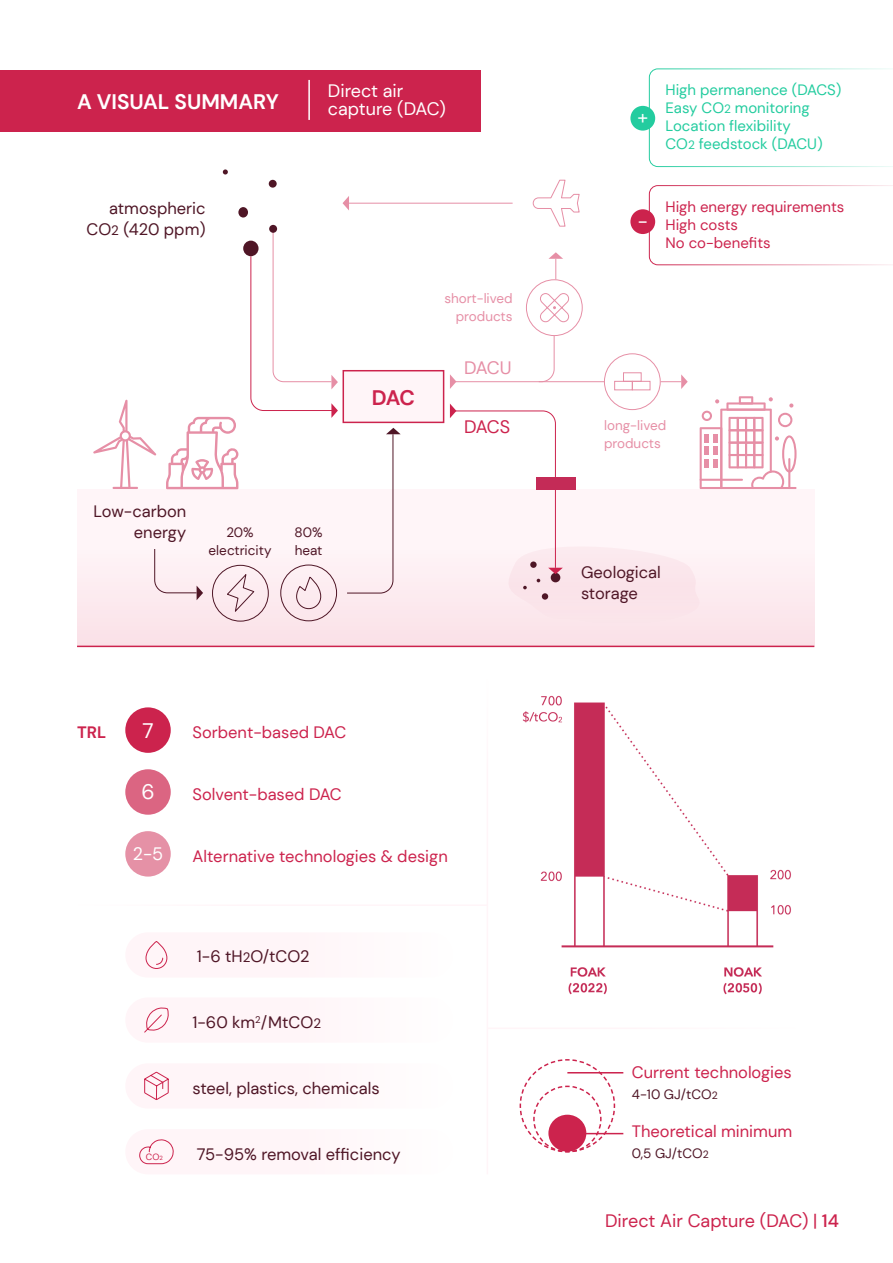
<style>
.page{position:relative;width:893px;height:1263px;background:#fff}
.page>*{position:absolute;margin:0;border:0;box-sizing:border-box;transform-origin:0 0}
.t1{font:700 21px "DM Sans";color:#fff}
.Paragraphe{font:700 21px "DM Sans";color:#cc234d}
.Paragraphe-2{font:21px "DM Sans";color:#fff}
.Paragraphe-3{font:19.5px "DM Sans";color:#fff}
.Paragraphe-4{font:18px "DM Sans";color:#cc234d}
.Paragraphe-5{font:18px/18px "DM Sans";color:#fff}
.Paragraphe-6{font:18px "DM Sans";color:#e68fa6}
.Paragraphe-7{font:16.5px/21px "DM Sans";color:#4f1626;text-align:right}
.Paragraphe-8{font:16.5px "DM Sans";color:#cc234d}
.Paragraphe-9{font:700 16.5px "DM Sans";color:#cc234d}
.Paragraphe-10{font:15px/18px "DM Sans";color:#23cc9f}
.Paragraphe-11{font:15px/18px "DM Sans";color:#cc234d}
.Paragraphe-12{font:13.5px/18px "DM Sans";color:#4f1626;text-align:center}
.Paragraphe-13{font:13.5px/18px "DM Sans";color:#e68fa6;text-align:right}
.Paragraphe-14{font:9px "DM Sans";color:#cc234d}
.s1{font-size:13.5px}
.s2{font-size:6px}
.s3{font-size:12px}
.s4{font-size:10.5px}
.s5{font-weight:500}
</style>
<div class="page">
<div style="left:77px;top:489px;width:737px;height:157px;background:#fff5f8"></div>
<div style="left:77px;top:546px;width:737px;height:100px;background:linear-gradient(to bottom,#fdf3f6,#f9e0e6)"></div>
<div style="left:0;top:70px;width:480px;height:62px;background:#cc234d"></div>
<hr style="left:308px;top:80px;width:2px;height:40px;background:#fff">
<div style="left:343px;top:370px;width:101px;height:53px;background:#fff5f8;border:2px solid #cc234d"></div>
<svg style="left:223px;top:169px;width:5px;height:5px"></svg>
<div style="left:269px;top:180px;width:8px;height:8px;background:#4f1626;border-radius:50%"></div>
<div style="left:238px;top:207px;width:10px;height:11px;background:#4f1626;border-radius:50%"></div>
<svg style="left:250px;top:231px;width:88px;height:187px"></svg>
<svg style="left:154px;top:548px;width:49px;height:52px"></svg>
<svg style="left:346px;top:428px;width:55px;height:166px"></svg>
<svg style="left:343px;top:196px;width:6px;height:14px"></svg>
<div style="left:212px;top:565px;width:57px;height:56px;border:1px solid #4f1626;border-radius:50%"></div>
<div style="left:280px;top:565px;width:57px;height:56px;border:1px solid #4f1626;border-radius:50%"></div>
<div style="left:125px;top:707px;width:46px;height:46px;background:#cc234d;border-radius:50%"></div>
<svg style="left:519px;top:1059px;width:97px;height:94px"></svg>
<div style="left:548px;top:1115px;width:38px;height:37px;background:#cc234d;border-radius:50%"></div>
<div style="left:125px;top:769px;width:46px;height:46px;background:#db6582;border-radius:50%"></div>
<div style="left:125px;top:831px;width:46px;height:45px;background:#e591a6;border-radius:50%"></div>
<div style="left:526px;top:279px;width:57px;height:57px;border:1px solid #e68fa6;border-radius:50%"></div>
<hr style="left:77px;top:646px;width:737px;height:1px;background:#cc234d">
<svg style="left:548px;top:252px;width:15px;height:27px"></svg>
<hr style="left:349px;top:203px;width:164px;height:1px;background:#e68fa6">
<img style="left:522px;top:695px;width:269px;height:300px">
<hr style="left:567px;top:1133px;width:56px;height:1px;background:#cc234d">
<hr style="left:567px;top:1072px;width:56px;height:1px;background:#cc234d">
<div style="left:125px;top:932px;width:328px;height:45px;background:#fff5f8;border-radius:23px"></div>
<div style="left:125px;top:997px;width:328px;height:46px;background:#fff5f8;border-radius:23px"></div>
<div style="left:125px;top:1063px;width:328px;height:45px;background:#fff5f8;border-radius:23px"></div>
<div style="left:125px;top:1129px;width:328px;height:45px;background:#fff5f8;border-radius:23px"></div>
<hr style="left:487px;top:678px;width:1px;height:496px;background:#fff5f8">
<hr style="left:77px;top:904px;width:410px;height:2px;background:#fff5f8">
<hr style="left:488px;top:1027px;width:308px;height:2px;background:#fff5f8">
<svg style="left:649px;top:185px;width:244px;height:80px"></svg>
<div style="left:630px;top:209px;width:25px;height:25px;background:#cc234d;border-radius:50%"></div>
<svg style="left:649px;top:69px;width:244px;height:98px"></svg>
<div style="left:630px;top:106px;width:25px;height:25px;background:#23cc9f;border-radius:50%"></div>
<svg style="left:532px;top:179px;width:48px;height:48px"></svg>
<svg style="left:296px;top:577px;width:25px;height:32px"></svg>
<svg style="left:145px;top:941px;width:23px;height:28px"></svg>
<svg style="left:139px;top:1139px;width:35px;height:25px"></svg>
<svg style="left:144px;top:1007px;width:24px;height:26px"></svg>
<svg style="left:144px;top:1071px;width:25px;height:29px"></svg>
<svg style="left:540px;top:293px;width:29px;height:30px"></svg>
<svg style="left:93px;top:400px;width:63px;height:89px"></svg>
<svg style="left:166px;top:417px;width:72px;height:72px"></svg>
<svg style="left:450px;top:335px;width:346px;height:290px"></svg>
<hr style="left:700px;top:479px;width:43px;height:2px;background:#e68fa6">
<div style="left:269px;top:225px;width:8px;height:8px;background:#4f1626;border-radius:50%"></div>
<svg style="left:226px;top:572px;width:29px;height:40px"></svg>
<div style="left:243px;top:241px;width:16px;height:15px;background:#4f1626;border-radius:50%"></div>
<p class="t1" style="left:77px;top:88px;width:203px">A VISUAL SUMMARY</p>
<p class="Paragraphe-5" style="left:328px;top:81px;width:120px">Direct air capture (DAC)</p>
<p class="Paragraphe-7" style="left:86px;top:197px;width:121px">atmospheric<br>CO<span class="s1">2</span> (420 ppm)</p>
<p class="Paragraphe-7" style="left:94px;top:501px;width:94px">Low-carbon energy</p>
<p class="Paragraphe-12" style="left:209px;top:523px;width:64px">20% electricity</p>
<p class="Paragraphe-12" style="left:295px;top:523px;width:30px;text-align:left">80% heat</p>
<p class="Paragraphe" style="left:372px;top:384px;width:45px">DAC</p>
<p class="Paragraphe-13" style="left:444px;top:289px;width:70px">short-lived products</p>
<p class="Paragraphe-6" style="left:464px;top:357px;width:49px">DACU</p>
<p class="Paragraphe-4" style="left:464px;top:416px;width:48px">DACS</p>
<p class="Paragraphe-9" style="left:77px;top:722px;width:31px">TRL</p>
<p class="Paragraphe-2" style="left:142px;top:717px;width:13px">7</p>
<p class="Paragraphe-2" style="left:141px;top:779px;width:15px">6</p>
<p class="Paragraphe-8" style="left:193px;top:722px;width:155px">Sorbent-based DAC</p>
<p class="Paragraphe-8" style="left:193px;top:784px;width:151px">Solvent-based DAC</p>
<p class="Paragraphe-5" style="left:133px;top:845px;width:32px">2-5</p>
<p class="Paragraphe-8" style="left:193px;top:846px;width:257px">Alternative technologies &amp; design</p>
<p class="Paragraphe-7" style="left:197px;top:946px;width:114px">1-6 tH<span class="s1">2</span>O/tCO2</p>
<p class="Paragraphe-7" style="left:193px;top:1012px;width:130px">1-60 km<sup>2</sup>/MtCO<span class="s1">2</span></p>
<p class="Paragraphe-7" style="left:193px;top:1078px;width:189px">steel, plastics, chemicals</p>
<p class="Paragraphe-14" style="left:146px;top:1151px;width:18px">CO<span class="s2">2</span></p>
<p class="Paragraphe-7" style="left:197px;top:1144px;width:205px">75-95% removal efficiency</p>
<p class="Paragraphe-3" style="left:637px;top:105px;width:13px">+</p>
<p class="Paragraphe-10" style="left:665px;top:81px;width:177px">High permanence (DACS)<br>Easy CO<span class="s3">2</span> monitoring<br>Location flexibility</p>
<p class="Paragraphe-10" style="left:665px;top:135px;width:159px">CO<span class="s3">2</span> feedstock (DACU)</p>
<p class="Paragraphe-3" style="left:638px;top:209px;width:12px">-</p>
<p class="Paragraphe-11" style="left:665px;top:198px;width:180px">High energy requirements<br>High costs</p>
<p class="Paragraphe-11" style="left:665px;top:234px;width:107px">No co-benefits</p>
<p class="Paragraphe-13" style="left:604px;top:417px;width:64px;text-align:left">long-lived products</p>
<p class="Paragraphe-7" style="left:581px;top:561px;width:81px;text-align:left">Geological storage</p>
<p class="Paragraphe-8" style="left:632px;top:1062px;width:161px">Current technologies</p>
<p class="Paragraphe-12" style="left:632px;top:1085px;width:87px">4-10 GJ/tCO<span class="s4">2</span></p>
<p class="Paragraphe-8" style="left:632px;top:1121px;width:162px">Theoretical minimum</p>
<p class="Paragraphe-12" style="left:632px;top:1144px;width:78px">0,5 GJ/tCO<span class="s4">2</span></p>
<p class="Paragraphe-4" style="left:605px;top:1209px;width:235px">Direct Air Capture (DAC) | <span class="s5">14</span></p>
</div>
